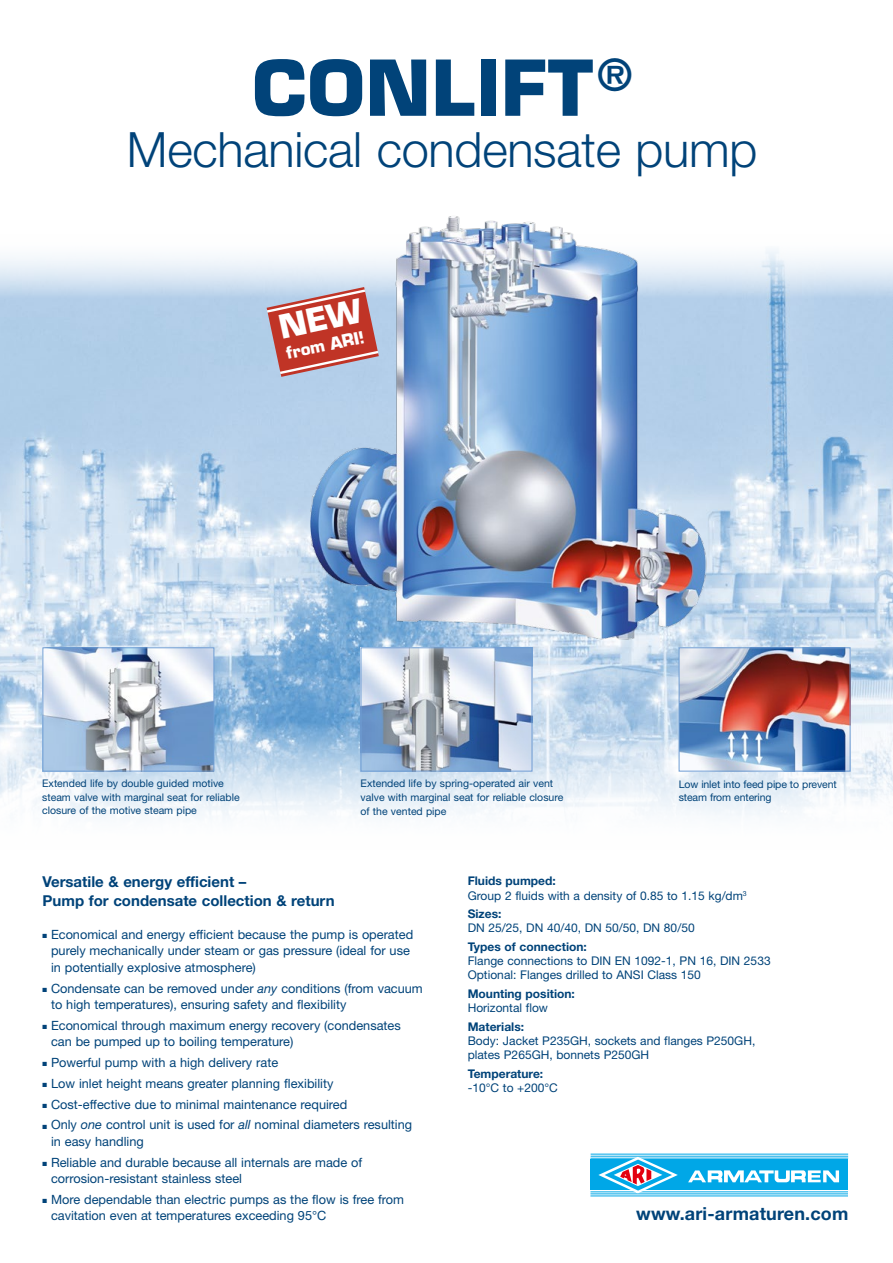
<style>
.page{position:relative;width:893px;height:1263px;background:#fff}
.page>*{position:absolute;margin:0;border:0;box-sizing:border-box;transform-origin:0 0}
.t1{font:700 75px "Eurostile LT Std";letter-spacing:.01em;color:#014379}
.t2{font:300 48.75px "Helvetica Neue LT Pro";letter-spacing:-.005em;color:#014379}
.t3{font:18.45px "Eurostile Black DTC";color:#fff}
.t4{font:700 18px "Helvetica Neue LT Pro";letter-spacing:.01em;color:#014379}
.t5{font:700 15px/18.8px "Helvetica Neue LT Pro";color:#014379}
.t6{font:12.75px/16.5px "Helvetica Neue LT Pro";color:#014379}
.t7{font:12px/14.2px "Helvetica Neue LT Pro";color:#014379}
.t8{font:700 12px "Helvetica Neue LT Pro";color:#014379}
.t9{font:10.5px/13.5px "Helvetica Neue LT Pro";color:#014379}
.s1{font-style:italic}
.s2{font-weight:700}
</style>
<div class="page">
<img style="left:0;top:249px;width:893px;height:569px">
<img style="left:681px;top:649px;width:167px;height:120px">
<div style="left:679px;top:647px;width:171px;height:124px;border:1px solid #6f9ed4"></div>
<img style="left:45px;top:649px;width:167px;height:120px">
<div style="left:43px;top:647px;width:171px;height:124px;border:1px solid #6f9ed4"></div>
<img style="left:363px;top:658px;width:167px;height:111px">
<div style="left:361px;top:647px;width:171px;height:124px;border:1px solid #6f9ed4"></div>
<svg style="left:590px;top:1153px;width:258px;height:43px;background:#92d9f4"></svg>
<div style="left:591px;top:1160px;width:257px;height:30px;background:#00a7e7"></div>
<hr style="left:591px;top:1154px;width:257px;height:1px;background:#00a7e7">
<hr style="left:591px;top:1156px;width:257px;height:1px;background:#00a7e7">
<hr style="left:590px;top:1158px;width:47px;height:1px;background:#00a7e7">
<hr style="left:638px;top:1158px;width:210px;height:1px;background:#00a7e7">
<hr style="left:590px;top:1196px;width:258px;height:1px;background:#00a7e7">
<hr style="left:590px;top:1193px;width:258px;height:1px;background:#00a7e7">
<hr style="left:590px;top:1191px;width:46px;height:1px;background:#00a7e7">
<hr style="left:639px;top:1191px;width:209px;height:1px;background:#00a7e7">
<svg style="left:688px;top:1170px;width:151px;height:12px"></svg>
<svg style="left:598px;top:1157px;width:80px;height:36px"></svg>
<img style="left:281px;top:216px;width:459px;height:442px">
<svg style="left:264px;top:287px;width:117px;height:90px;background:#bf7170"></svg>
<h1 class="t1" style="left:252px;top:42px;width:381px">CONLIFT<sup>®</sup></h1>
<h2 class="t2" style="left:127px;top:120px;width:632px">Mechanical condensate pump</h2>
<h3 class="t3" style="left:284px;top:343px;width:82px;rotate:-12deg">from ARI!</h3>
<p class="t9" style="left:42px;top:777px;width:199px">Extended life by double guided motive steam valve with marginal seat for reliable closure of the motive steam pipe</p>
<p class="t9" style="left:361px;top:777px;width:204px">Extended life by spring-operated air vent valve with marginal seat for reliable closure of the vented pipe</p>
<p class="t9" style="left:679px;top:777px;width:160px">Low inlet into feed pipe to prevent steam from entering</p>
<p class="t5" style="left:43px;top:872px;width:294px">Versatile &amp; energy efficient –<br>Pump for condensate collection &amp; return</p>
<p class="t6" style="left:51px;top:926px;width:364px;text-indent:-9px">■ Economical and energy efficient because the pump is operated purely mechanically under steam or gas pressure (ideal for use in potentially explosive atmosphere)</p>
<p class="t6" style="left:51px;top:980px;width:373px;text-indent:-9px">■ Condensate can be removed under <span class="s1">any</span> conditions (from vacuum to high temperatures), ensuring safety and flexibility</p>
<p class="t6" style="left:51px;top:1017px;width:351px;text-indent:-9px">■ Economical through maximum energy recovery (condensates can be pumped up to boiling temperature)</p>
<p class="t6" style="left:43px;top:1054px;width:237px">■ Powerful pump with a high delivery rate</p>
<p class="t6" style="left:43px;top:1075px;width:292px">■ Low inlet height means greater planning flexibility</p>
<p class="t6" style="left:43px;top:1096px;width:306px">■ Cost-effective due to minimal maintenance required</p>
<p class="t6" style="left:51px;top:1116px;width:363px;text-indent:-9px">■ Only <span class="s1">one</span> control unit is used for <span class="s1">all</span> nominal diameters resulting in easy handling</p>
<p class="t6" style="left:51px;top:1154px;width:313px;text-indent:-9px">■ Reliable and durable because all internals are made of corrosion-resistant stainless steel</p>
<p class="t6" style="left:51px;top:1191px;width:355px;text-indent:-9px">■ More dependable than electric pumps as the flow is free from cavitation even at temperatures exceeding 95°C</p>
<p class="t7" style="left:468px;top:874px;width:281px"><span class="s2">Fluids pumped:<br></span>Group 2 fluids with a density of 0.85 to 1.15 kg/dm<sup>3</sup></p>
<p class="t8" style="left:468px;top:906px;width:35px">Sizes:</p>
<p class="t7" style="left:468px;top:921px;width:228px">DN 25/25, DN 40/40, DN 50/50, DN 80/50</p>
<p class="t8" style="left:468px;top:939px;width:121px">Types of connection:</p>
<p class="t7" style="left:468px;top:953px;width:304px">Flange connections to DIN EN 1092-1, PN 16, DIN 2533<br>Optional: Flanges drilled to ANSI Class 150</p>
<p class="t8" style="left:468px;top:986px;width:109px">Mounting position:</p>
<p class="t7" style="left:468px;top:1000px;width:82px">Horizontal flow</p>
<p class="t8" style="left:468px;top:1019px;width:58px">Materials:</p>
<p class="t7" style="left:468px;top:1033px;width:289px">Body: Jacket P235GH, sockets and flanges P250GH, plates P265GH, bonnets P250GH</p>
<p class="t8" style="left:468px;top:1066px;width:77px">Temperature:</p>
<p class="t7" style="left:468px;top:1080px;width:92px">-10°C to +200°C</p>
<h3 class="t4" style="left:636px;top:1203px;width:214px">www.ari-armaturen.com</h3>
</div>
